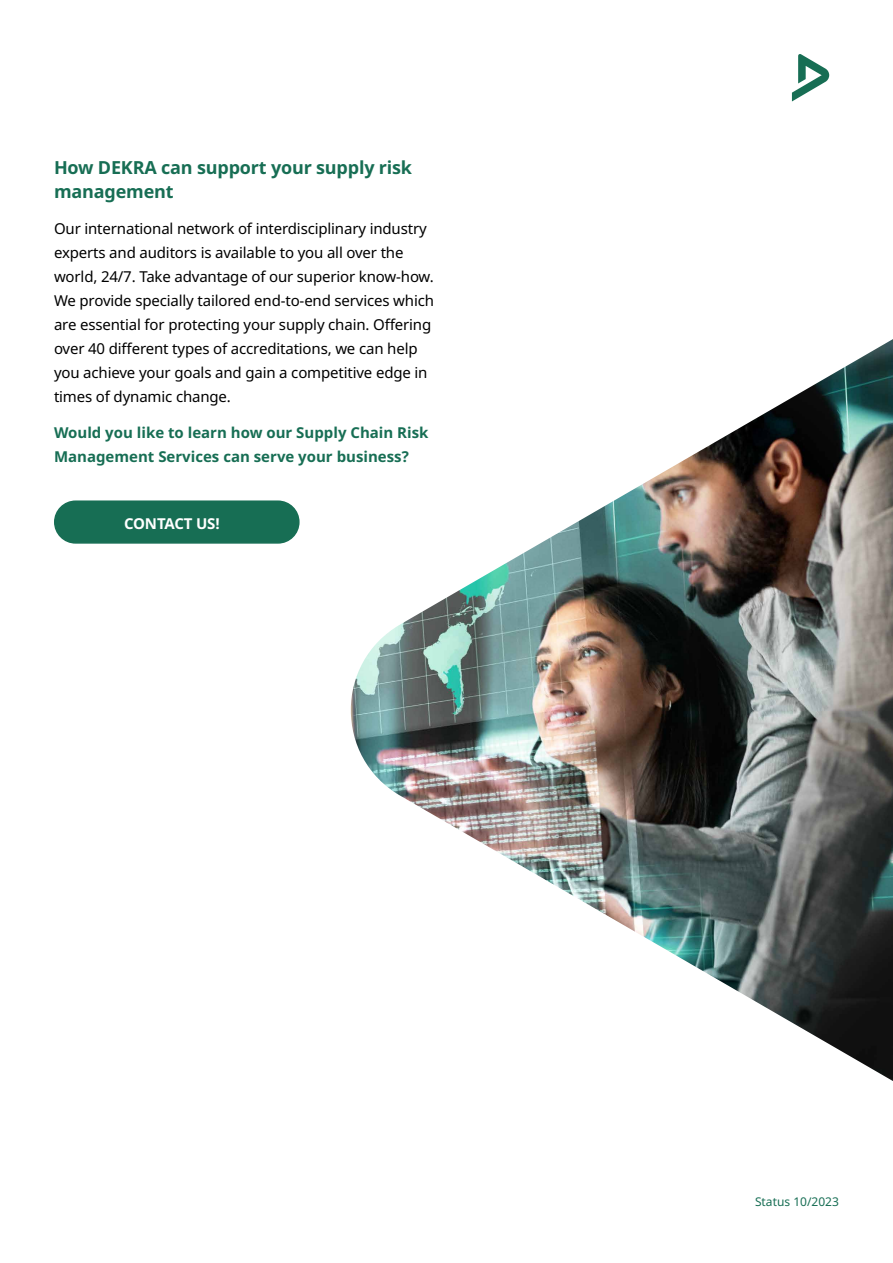
<style>
.page{position:relative;width:893px;height:1263px;background:#fff}
.page>*{position:absolute;margin:0;border:0;box-sizing:border-box;transform-origin:0 0}
.t1{font:700 18px/24px "Noto Sans";letter-spacing:-.01em;color:#176e54}
.t2{font:15px/24px "Noto Sans";letter-spacing:-.01em;color:#000}
.t3{font:700 15px/24px "Noto Sans";color:#176e54}
.t4{font:700 15px "Noto Sans";letter-spacing:-.01em;color:#fff}
.t5{font:12px "Noto Sans";color:#176e54}
</style>
<div class="page">
<svg style="left:792px;top:54px;width:37px;height:47px"></svg>
<div style="left:55px;top:501px;width:244px;height:42px;background:#176e54;border-radius:21px"></div>
<div style="left:54px;top:500px;width:246px;height:44px;border:2px solid #176e54;border-radius:21px"></div>
<img style="left:350px;top:339px;width:543px;height:742px">
<p class="t1" style="left:54px;top:156px;width:360px">How DEKRA can support your supply risk management</p>
<p class="t2" style="left:54px;top:217px;width:382px">Our international network of interdisciplinary industry experts and auditors is available to you all over the world, 24/7. Take advantage of our superior know-how.<br>We provide specially tailored end-to-end services which are essential for protecting your supply chain. Offering over 40 different types of accreditations, we can help you achieve your goals and gain a competitive edge in times of dynamic change.</p>
<p class="t3" style="left:54px;top:421px;width:376px">Would you like to learn how our Supply Chain Risk<br>Management Services can serve your business?</p>
<p class="t4" style="left:124px;top:515px;width:97px">CONTACT US!</p>
<p class="t5" style="left:755px;top:1194px;width:85px">Status 10/2023</p>
</div>
